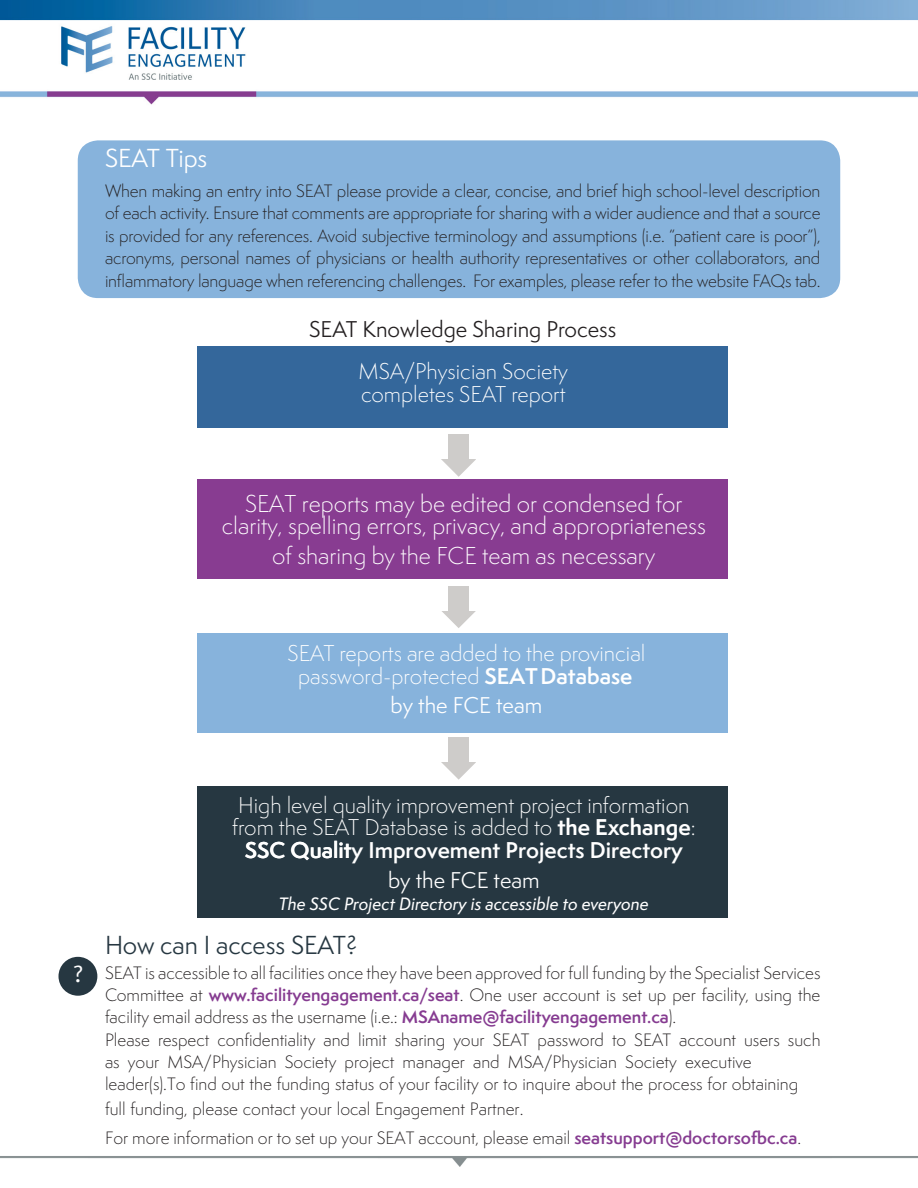
<style>
.page{position:relative;width:918px;height:1188px;background:#fff}
.page>*{position:absolute;margin:0;border:0;box-sizing:border-box;transform-origin:0 0}
.body_1{font:24px "Semplicita Pro";letter-spacing:-.005em;color:#263741}
.t1{font:24px "Semplicita Pro";color:#fff}
.t2{font:24px "Meta Normal";color:#fff}
.pullout_bullets{font:300 22.5px/22.5px "Semplicita Pro";color:#fff;text-align:center}
.pullout_bullets-2{font:300 21px/22.5px "Semplicita Pro";color:#fff;text-align:center}
.body_1-2{font:21px "Semplicita Pro";color:#231f20}
.pullout_bullets-3{font:21px "Semplicita Pro";color:#fff}
.body_1-3{font:300 16.5px/22.2px "Semplicita Pro";color:#231f20}
.H2_dark{font:300 16.5px/22.5px "Semplicita Pro";letter-spacing:-.01em;color:#231f20;text-align:justify}
.t3{font:16.5px "Semplicita Pro Med It";color:#fff}
.s1{font-weight:600}
.s2{font-weight:700}
.s3{font-weight:600;color:#863c91}
</style>
<div class="page">
<img style="left:0;top:0;width:918px;height:105px">
<img style="left:0;top:1156px;width:918px;height:11px">
<div style="left:78px;top:140px;width:762px;height:158px;background:#87b3dc;border-radius:20px"></div>
<div style="left:58px;top:957px;width:39px;height:39px;background:#263741;border-radius:50%"></div>
<div style="left:198px;top:346px;width:530px;height:82px;background:#34679b"></div>
<div style="left:198px;top:480px;width:530px;height:99px;background:#883c91"></div>
<div style="left:198px;top:633px;width:530px;height:99px;background:#87b3dc"></div>
<div style="left:198px;top:786px;width:530px;height:132px;background:#263741"></div>
<svg style="left:441px;top:459px;width:35px;height:18px"></svg>
<div style="left:448px;top:434px;width:21px;height:25px;background:#ceccca"></div>
<svg style="left:442px;top:610px;width:34px;height:18px"></svg>
<div style="left:448px;top:586px;width:21px;height:24px;background:#ceccca"></div>
<svg style="left:441px;top:762px;width:35px;height:18px"></svg>
<div style="left:448px;top:737px;width:21px;height:25px;background:#ceccca"></div>
<h2 class="t1" style="left:105px;top:141px;width:104px">SEAT Tips</h2>
<p class="H2_dark" style="left:105px;top:179px;width:717px">When making an entry into SEAT please provide a clear, concise, and brief high school-level description of each activity. Ensure that comments are appropriate for sharing with a wider audience and that a source is provided for any references. Avoid subjective terminology and assumptions (i.e. “patient care is poor”), acronyms, personal names of physicians or health authority representatives or other collaborators, and inflammatory language when referencing challenges. For examples, please refer to the website FAQs tab.</p>
<p class="body_1-2" style="left:309px;top:314px;width:309px">SEAT Knowledge Sharing Process</p>
<p class="pullout_bullets-2" style="left:359px;top:360px;width:211px;text-align:left">MSA/Physician Society completes SEAT report</p>
<p class="pullout_bullets" style="left:222px;top:492px;width:486px">SEAT reports may be edited or condensed for clarity, spelling errors, privacy, and appropriateness</p>
<p class="pullout_bullets" style="left:272px;top:545px;width:385px">of sharing by the FCE team as necessary</p>
<p class="pullout_bullets-2" style="left:287px;top:642px;width:360px">SEAT reports are added to the provincial password-protected <span class="s1">SEAT Database</span></p>
<p class="pullout_bullets-3" style="left:391px;top:691px;width:153px">by the FCE team</p>
<h2 class="t2" style="left:73px;top:960px;width:12px">?</h2>
<p class="pullout_bullets-2" style="left:232px;top:794px;width:465px">High level quality improvement project information from the SEAT Database is added to <span class="s2">the Exchange</span>:<br><span class="s1">SSC Quality Improvement Projects Directory</span></p>
<p class="pullout_bullets-3" style="left:388px;top:865px;width:153px">by the FCE team</p>
<p class="t3" style="left:279px;top:892px;width:372px">The SSC Project Directory is accessible to everyone</p>
<p class="body_1" style="left:105px;top:928px;width:254px">How can I access SEAT?</p>
<p class="body_1-3" style="left:105px;top:962px;width:717px">SEAT is accessible to all facilities once they have been approved for full funding by the Specialist Services Committee at <span class="s3">www.facilityengagement.ca/seat</span>. One user account is set up per facility, using the facility email address as the username (i.e.: <span class="s3">MSAname@facilityengagement.ca</span>).<br>Please respect confidentiality and limit sharing your SEAT password to SEAT account users such as your MSA/Physician Society project manager and MSA/Physician Society executive<br>leader(s). To find out the funding status of your facility or to inquire about the process for obtaining</p>
<p class="body_1-3" style="left:105px;top:1095px;width:698px;line-height:28.5px">full funding, please contact your local Engagement Partner.<br>For more information or to set up your SEAT account, please email <span class="s3">seatsupport@doctorsofbc.ca</span>.</p>
</div>
